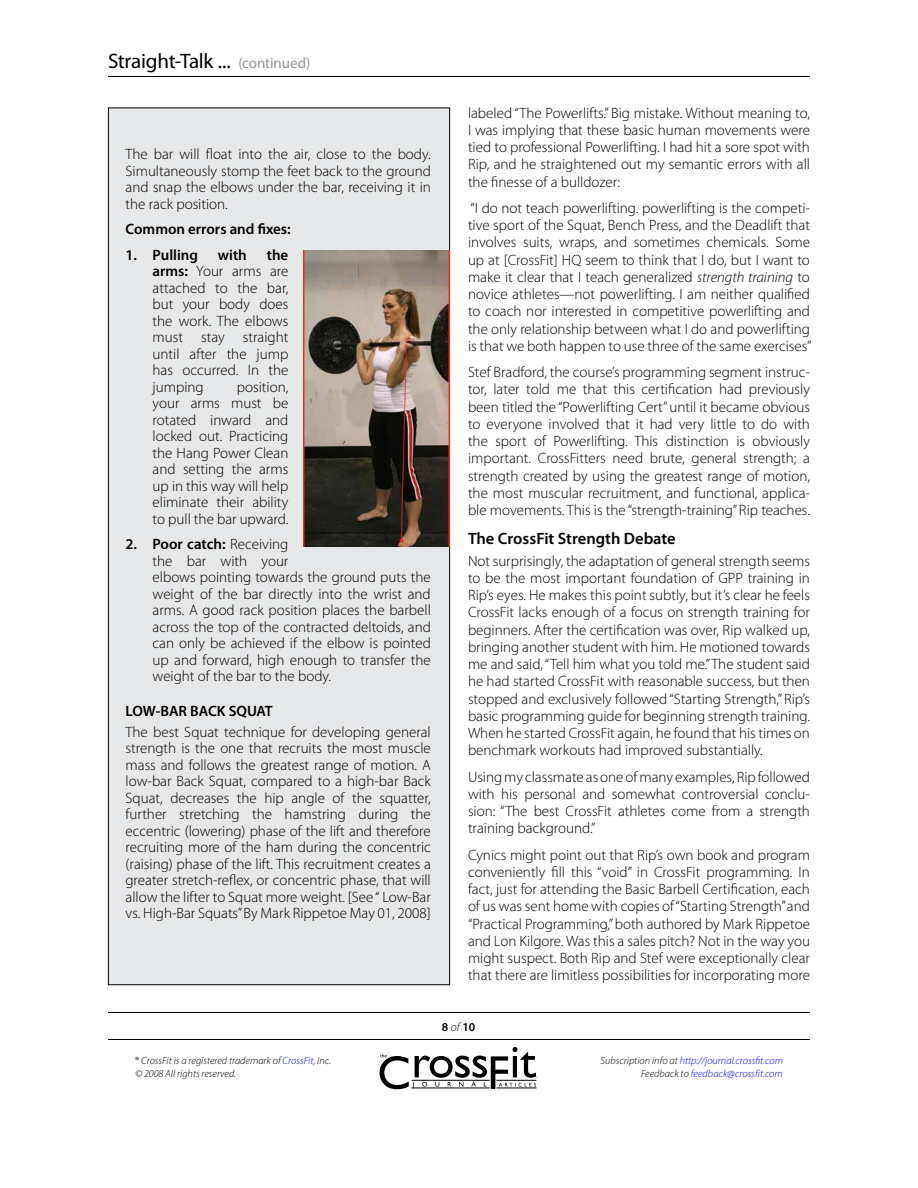
<style>
.page{position:relative;width:918px;height:1188px;background:#fff}
.page>*{position:absolute;margin:0;border:0;box-sizing:border-box;transform-origin:0 0}
.t1{font:21px "Myriad Pro";letter-spacing:-.01em;color:#000}
.t2{font:600 16.5px "Myriad Pro";color:#000}
.t3{font:300 15px/17.2px "Myriad Pro";color:#000;text-align:justify}
.t4{font:600 15px "Myriad Pro";color:#000}
.t5{font:600 12px "Myriad Pro";color:#000}
.t6{font:italic 300 10.5px/12.6px "Myriad Pro";color:#00f;text-align:right}
.t7{font:italic 300 10.5px/12.6px "Myriad Pro";color:#000}
.s1{font-size:15px;color:#939598}
.s2{font-weight:600}
.s3{font-style:italic}
.s4{font-weight:300;font-style:italic}
.s5{font-style:normal}
.s6{color:#00f}
.s7{color:#000}
</style>
<div class="page">
<svg style="left:379px;top:1047px;width:159px;height:42px"></svg>
<hr style="left:108px;top:1012px;width:702px;height:1px;background:#000">
<hr style="left:108px;top:1039px;width:702px;height:1px;background:#000">
<hr style="left:108px;top:76px;width:702px;height:1px;background:#000">
<div style="left:108px;top:108px;width:342px;height:877px;background:#e6e7e8"></div>
<img style="left:304px;top:250px;width:146px;height:296px">
<h1 class="t1" style="left:108px;top:50px;width:204px">Straight-Talk ... <span class="s1">(continued)</span></h1>
<p class="t3" style="left:126px;top:146px;width:307px;line-height:16.5px">The bar will float into the air, close to the body.<br>Simultaneously stomp the feet back to the ground and snap the elbows under the bar, receiving it in the rack position.</p>
<p class="t4" style="left:126px;top:221px;width:167px">Common errors and fixes:</p>
<p class="t4" style="left:126px;top:246px;width:74px">1. Pulling</p>
<p class="t4" style="left:218px;top:246px;width:30px">with</p>
<p class="t3" style="left:153px;top:247px;width:137px;line-height:16.5px;text-indent:114px"><span class="s2">the arms:</span> Your arms are attached to the bar, but your body does the work. The elbows must stay straight until after the jump has occurred. In the jumping</p>
<p class="t3" style="left:153px;top:379px;width:137px;line-height:16.5px;text-indent:84px">position, your arms must be rotated inward and locked out. Practicing the Hang Power Clean and setting the arms up in this way will help eliminate their ability to pull the bar upward.</p>
<p class="t3" style="left:153px;top:536px;width:280px;line-height:16.5px;text-align:left;text-indent:-27px"><span class="s2">2. Poor catch:</span> Receiving<br>the bar with your<br>elbows pointing towards the ground puts the weight of the bar directly into the wrist and arms. A good rack position places the barbell across the top of the contracted deltoids, and can only be achieved if the elbow is pointed up and forward, high enough to transfer the weight of the bar to the body.</p>
<p class="t4" style="left:126px;top:702px;width:149px">LOW-BAR BACK SQUAT</p>
<p class="t3" style="left:126px;top:724px;width:307px;line-height:16.5px">The best Squat technique for developing general strength is the one that recruits the most muscle mass and follows the greatest range of motion. A low-bar Back Squat, compared to a high-bar Back Squat, decreases the hip angle of the squatter, further stretching the hamstring during the eccentric (lowering) phase of the lift and therefore recruiting more of the ham during the concentric (raising) phase of the lift. This recruitment creates a greater stretch-reflex, or concentric phase, that will allow the lifter to Squat more weight. [See “ Low-Bar vs. High-Bar Squats” By Mark Rippetoe May 01, 2008]</p>
<p class="t3" style="left:468px;top:104px;width:344px">labeled “The Powerlifts.” Big mistake. Without meaning to, I was implying that these basic human movements were tied to professional Powerlifting. I had hit a sore spot with Rip, and he straightened out my semantic errors with all the finesse of a bulldozer:</p>
<p class="t3" style="left:468px;top:199px;width:345px">“I do not teach powerlifting. powerlifting is the competi&shy;tive sport of the Squat, Bench Press, and the Deadlift that involves suits, wraps, and sometimes chemicals. Some up at [CrossFit] HQ seem to think that I do, but I want to make it clear that I teach generalized <span class="s3">strength training</span> to novice athletes—not powerlifting. I am neither qualified to coach nor interested in competitive powerlifting and the only relationship between what I do and powerlifting is that we both happen to use three of the same exercises”</p>
<p class="t3" style="left:468px;top:364px;width:344px">Stef Bradford, the course’s programming segment instruc&shy;tor, later told me that this certification had previously been titled the “Powerlifting Cert” until it became obvious to everyone involved that it had very little to do with the sport of Powerlifting. This distinction is obviously important. CrossFitters need brute, general strength; a strength created by using the greatest range of motion, the most muscular recruitment, and functional, applica&shy;ble movements. This is the “strength-training” Rip teaches.</p>
<p class="t2" style="left:468px;top:529px;width:209px">The CrossFit Strength Debate</p>
<p class="t3" style="left:468px;top:552px;width:344px">Not surprisingly, the adaptation of general strength seems to be the most important foundation of GPP training in Rip’s eyes. He makes this point subtly, but it’s clear he feels CrossFit lacks enough of a focus on strength training for beginners. After the certification was over, Rip walked up, bringing another student with him. He motioned towards me and said, “Tell him what you told me.” The student said he had started CrossFit with reasonable success, but then stopped and exclusively followed “Starting Strength,” Rip’s basic programming guide for beginning strength training.<br>When he started CrossFit again, he found that his times on benchmark workouts had improved substantially.</p>
<p class="t3" style="left:468px;top:768px;width:344px">Using my classmate as one of many examples, Rip followed with his personal and somewhat controversial conclu&shy;sion: “The best CrossFit athletes come from a strength training background.”</p>
<p class="t3" style="left:468px;top:846px;width:344px">Cynics might point out that Rip’s own book and program conveniently fill this “void” in CrossFit programming. In fact, just for attending the Basic Barbell Certification, each of us was sent home with copies of “Starting Strength” and “Practical Programming,” both authored by Mark Rippetoe and Lon Kilgore. Was this a sales pitch? Not in the way you might suspect. Both Rip and Stef were exceptionally clear that there are limitless possibilities for incorporating more</p>
<p class="t5" style="left:442px;top:1020px;width:35px">8 <span class="s4">of</span> 10</p>
<p class="t7" style="left:135px;top:1055px;width:198px"><span class="s5">®</span> CrossFit is a registered trademark of <span class="s6">CrossFit</span>, Inc. © 2008 All rights reserved.</p>
<p class="t6" style="left:601px;top:1055px;width:184px"><span class="s7">Subscription info at</span> http://journal.crossfit.com<br><span class="s7">Feedback to</span> feedback@crossfit.com</p>
</div>
